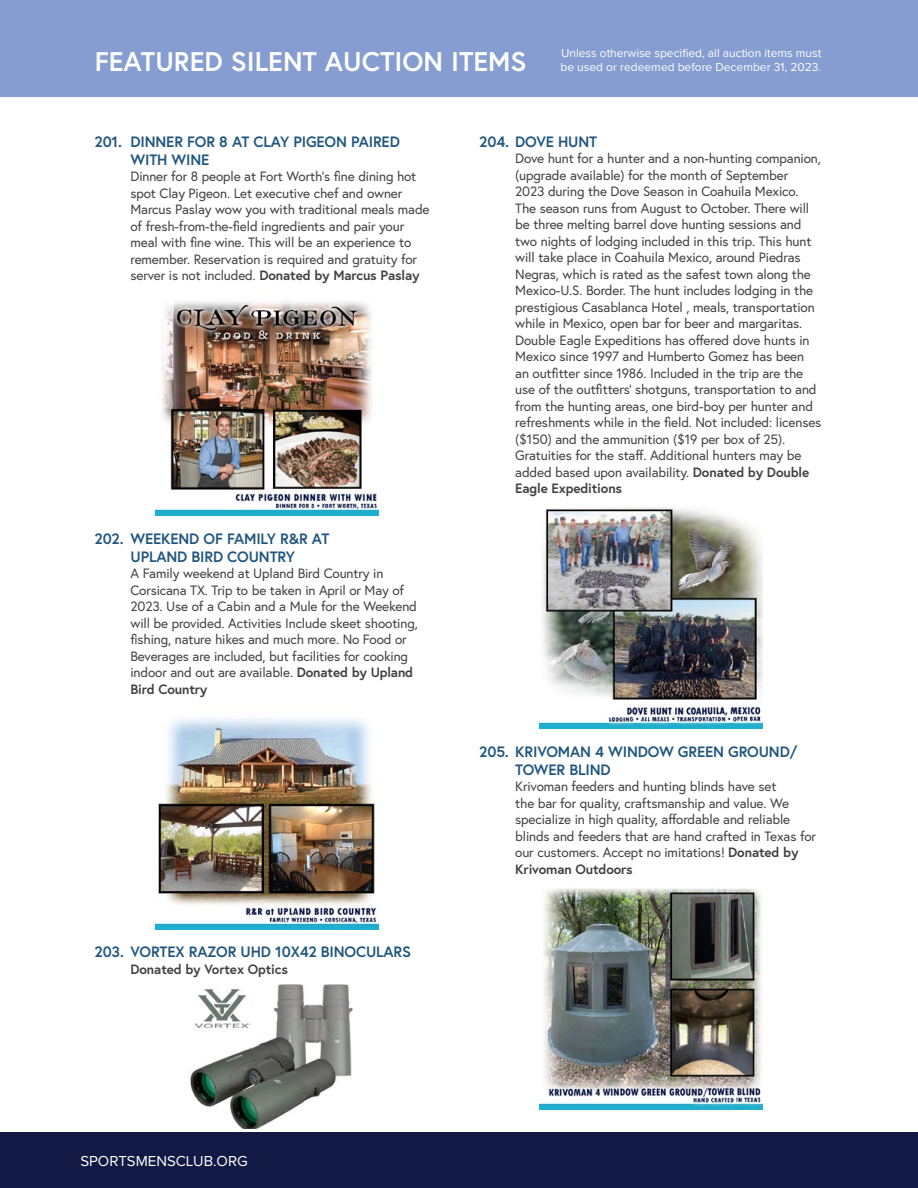
<style>
.page{position:relative;width:918px;height:1188px;background:#fff}
.page>*{position:absolute;margin:0;border:0;box-sizing:border-box;transform-origin:0 0}
.t1{font:700 27px "Europa";color:#fff}
.t2{font:700 15px/18px "Europa";letter-spacing:-.01em;color:#20567e}
.t3{font:15px "Proxima Nova";color:#fff}
.t4{font:13.5px/16.5px "Europa";letter-spacing:-.01em;color:#414042}
.t5{font:700 13.5px "Europa";letter-spacing:-.01em;color:#414042}
.t6{font:12px/13.5px "Proxima Nova";color:#fff}
.s1{font-weight:700}
</style>
<div class="page">
<div style="left:0;top:1132px;width:918px;height:56px;background:#121944"></div>
<div style="left:0;top:0;width:918px;height:97px;background:#869dd1"></div>
<img style="left:155px;top:301px;width:223px;height:215px">
<img style="left:155px;top:718px;width:223px;height:211px">
<img style="left:190px;top:985px;width:163px;height:144px">
<img style="left:540px;top:507px;width:223px;height:222px">
<img style="left:540px;top:888px;width:223px;height:221px">
<h1 class="t1" style="left:95px;top:43px;width:433px">FEATURED SILENT AUCTION ITEMS</h1>
<p class="t6" style="left:561px;top:46px;width:262px">Unless otherwise specified, all auction items must be used or redeemed before December 31, 2023.</p>
<p class="t2" style="left:130px;top:132px;width:271px;text-indent:-36px">201. DINNER FOR 8 AT CLAY PIGEON PAIRED<br>WITH WINE</p>
<p class="t4" style="left:130px;top:168px;width:301px">Dinner for 8 people at Fort Worth’s fine dining hot spot Clay Pigeon. Let executive chef and owner Marcus Paslay wow you with traditional meals made of fresh-from-the-field ingredients and pair your meal with fine wine. This will be an experience to remember. Reservation is required and gratuity for server is not included. <span class="s1">Donated by Marcus Paslay</span></p>
<p class="t2" style="left:94px;top:529px;width:236px;text-align:center">202. WEEKEND OF FAMILY R&amp;R AT<br>UPLAND BIRD COUNTRY</p>
<p class="t4" style="left:130px;top:565px;width:289px">A Family weekend at Upland Bird Country in Corsicana TX. Trip to be taken in April or May of 2023. Use of a Cabin and a Mule for the Weekend will be provided. Activities Include skeet shooting, fishing, nature hikes and much more. No Food or Beverages are included, but facilities for cooking indoor and out are available. <span class="s1">Donated by Upland Bird Country</span></p>
<p class="t2" style="left:94px;top:942px;width:318px">203. VORTEX RAZOR UHD 10X42 BINOCULARS</p>
<p class="t5" style="left:130px;top:960px;width:159px">Donated by Vortex Optics</p>
<p class="t2" style="left:479px;top:132px;width:119px">204. DOVE HUNT</p>
<p class="t4" style="left:515px;top:150px;width:308px">Dove hunt for a hunter and a non-hunting companion, (upgrade available) for the month of September<br>2023 during the Dove Season in Coahuila Mexico.<br>The season runs from August to October. There will be three melting barrel dove hunting sessions and two nights of lodging included in this trip. This hunt will take place in Coahuila Mexico, around Piedras Negras, which is rated as the safest town along the Mexico-U.S. Border. The hunt includes lodging in the prestigious Casablanca Hotel , meals, transportation while in Mexico, open bar for beer and margaritas.<br>Double Eagle Expeditions has offered dove hunts in Mexico since 1997 and Humberto Gomez has been an outfitter since 1986. Included in the trip are the use of the outfitters’ shotguns, transportation to and from the hunting areas, one bird-boy per hunter and refreshments while in the field. Not included: licenses ($150) and the ammunition ($19 per box of 25).<br>Gratuities for the staff. Additional hunters may be added based upon availability. <span class="s1">Donated by Double Eagle Expeditions</span></p>
<p class="t2" style="left:515px;top:742px;width:284px;text-indent:-36px">205. KRIVOMAN 4 WINDOW GREEN GROUND/<br>TOWER BLIND</p>
<p class="t4" style="left:515px;top:778px;width:302px">Krivoman feeders and hunting blinds have set<br>the bar for quality, craftsmanship and value. We specialize in high quality, affordable and reliable blinds and feeders that are hand crafted in Texas for our customers. Accept no imitations! <span class="s1">Donated by Krivoman Outdoors</span></p>
<p class="t3" style="left:80px;top:1149px;width:169px">SPORTSMENSCLUB.ORG</p>
</div>
